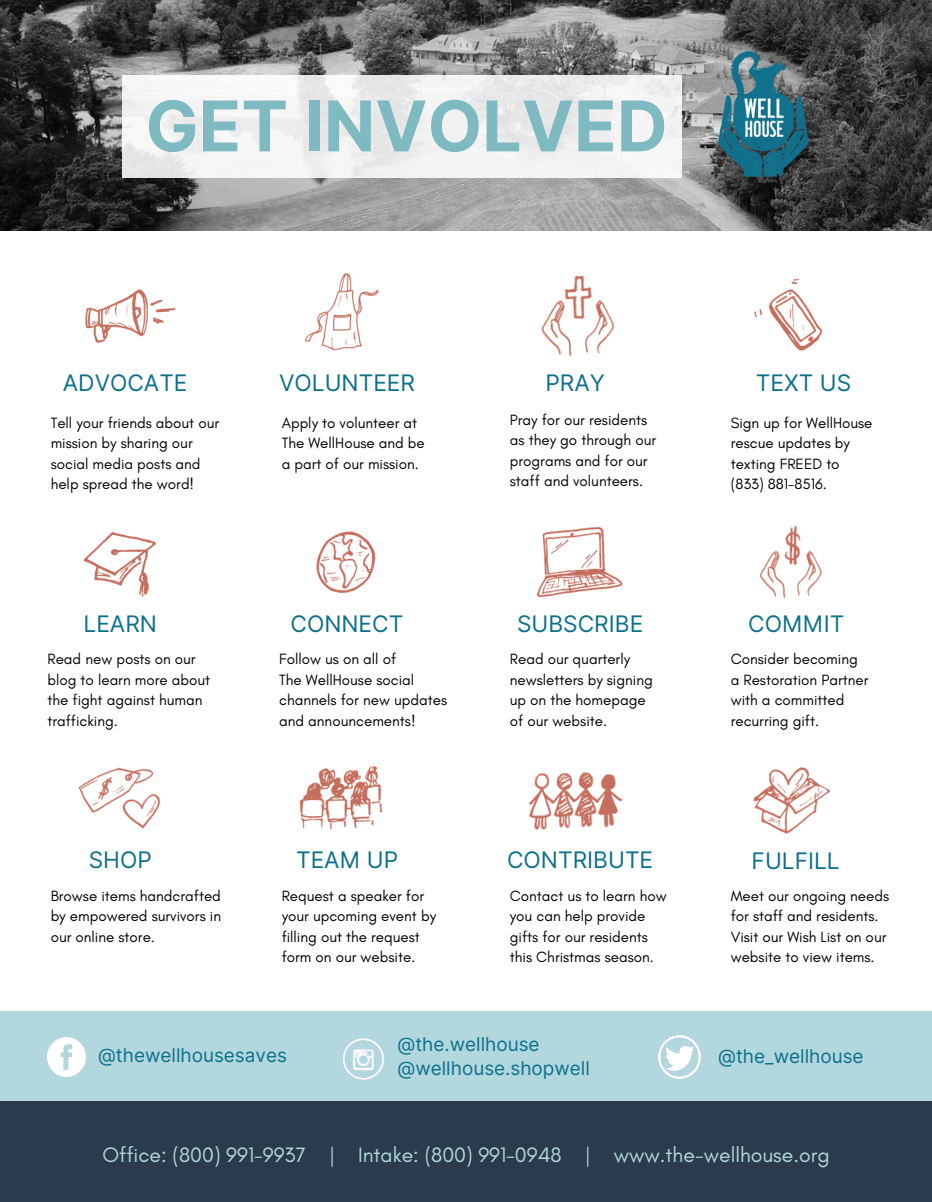
<style>
.page{position:relative;width:932px;height:1202px;background:#fff}
.page>*{position:absolute;margin:0;border:0;box-sizing:border-box;transform-origin:0 0}
.t1{font:700 69.9px "Inter";color:#7fb9c1}
.t2{font:22.8px "Inter";color:#0d718b}
.t3{font:21.3px "Glacial Indifference";color:#b2d7df}
.t4{font:18.9px "Inter";color:#0d718b}
.t5{font:15.15px/20.5px "Glacial Indifference";color:#000}
</style>
<div class="page">
<div style="left:0;top:1011px;width:932px;height:90px;background:#b2d7df"></div>
<div style="left:0;top:1100px;width:932px;height:101px;background:#293b4d"></div>
<img style="left:0;top:0;width:932px;height:231px">
<img style="left:717px;top:51px;width:91px;height:127px">
<div style="left:123px;top:76px;width:559px;height:102px;background:linear-gradient(to right,#f1f1f1,#efefef)"></div>
<img style="left:86px;top:289px;width:90px;height:53px">
<img style="left:304px;top:273px;width:74px;height:78px">
<img style="left:754px;top:279px;width:69px;height:72px">
<img style="left:83px;top:531px;width:72px;height:65px">
<img style="left:760px;top:527px;width:62px;height:71px">
<img style="left:541px;top:276px;width:74px;height:80px">
<img style="left:316px;top:531px;width:60px;height:61px">
<img style="left:78px;top:767px;width:83px;height:61px">
<img style="left:753px;top:767px;width:76px;height:67px">
<img style="left:528px;top:772px;width:94px;height:58px">
<img style="left:537px;top:526px;width:85px;height:71px">
<img style="left:299px;top:765px;width:84px;height:64px">
<img style="left:47px;top:1037px;width:39px;height:39px">
<img style="left:658px;top:1035px;width:43px;height:43px">
<img style="left:343px;top:1038px;width:41px;height:42px">
<p class="t1" style="left:145px;top:84px;width:523px">GET INVOLVED</p>
<p class="t2" style="left:63px;top:369px;width:126px">ADVOCATE</p>
<p class="t2" style="left:279px;top:369px;width:137px">VOLUNTEER</p>
<p class="t2" style="left:545px;top:369px;width:61px">PRAY</p>
<p class="t2" style="left:756px;top:368px;width:97px">TEXT US</p>
<p class="t5" style="left:51px;top:412px;width:170px">Tell your friends about our mission by sharing our social media posts and help spread the word!</p>
<p class="t5" style="left:282px;top:412px;width:145px">Apply to volunteer at<br>The WellHouse and be a part of our mission.</p>
<p class="t5" style="left:510px;top:409px;width:148px">Pray for our residents as they go through our programs and for our staff and volunteers.</p>
<p class="t5" style="left:730px;top:412px;width:143px">Sign up for WellHouse rescue updates by texting FREED to</p>
<p class="t5" style="left:730px;top:474px;width:98px">(833) 881-8516.</p>
<p class="t2" style="left:83px;top:610px;width:75px">LEARN</p>
<p class="t2" style="left:290px;top:610px;width:114px">CONNECT</p>
<p class="t2" style="left:517px;top:610px;width:128px">SUBSCRIBE</p>
<p class="t2" style="left:748px;top:610px;width:97px">COMMIT</p>
<p class="t5" style="left:47px;top:649px;width:164px">Read new posts on our blog to learn more about the fight against human trafficking.</p>
<p class="t5" style="left:279px;top:649px;width:118px">Follow us on all of</p>
<p class="t5" style="left:279px;top:669px;width:169px">The WellHouse social channels for new updates and announcements!</p>
<p class="t5" style="left:510px;top:649px;width:144px">Read our quarterly newsletters by signing up on the homepage of our website.</p>
<p class="t5" style="left:730px;top:649px;width:139px">Consider becoming a Restoration Partner with a committed recurring gift.</p>
<p class="t2" style="left:89px;top:846px;width:65px">SHOP</p>
<p class="t2" style="left:296px;top:846px;width:104px">TEAM UP</p>
<p class="t2" style="left:507px;top:846px;width:148px">CONTRIBUTE</p>
<p class="t2" style="left:751px;top:847px;width:89px">FULFILL</p>
<p class="t5" style="left:51px;top:885px;width:172px;text-align:justify">Browse items handcrafted by empowered survivors in our online store.</p>
<p class="t5" style="left:282px;top:885px;width:156px">Request a speaker for your upcoming event by filling out the request</p>
<p class="t5" style="left:282px;top:946px;width:135px">form on our website.</p>
<p class="t5" style="left:510px;top:885px;width:158px">Contact us to learn how you can help provide gifts for our residents this Christmas season.</p>
<p class="t5" style="left:730px;top:885px;width:160px">Meet our ongoing needs for staff and residents.<br>Visit our Wish List on our website to view items.</p>
<p class="t4" style="left:397px;top:1032px;width:143px">@the.wellhouse</p>
<p class="t4" style="left:397px;top:1057px;width:194px">@wellhouse.shopwell</p>
<p class="t4" style="left:98px;top:1043px;width:190px">@thewellhousesaves</p>
<p class="t4" style="left:718px;top:1044px;width:147px">@the_wellhouse</p>
<p class="t3" style="left:102px;top:1142px;width:728px">Office: (800) 991-9937 | Intake: (800) 991-0948 | www.the-wellhouse.org</p>
</div>
